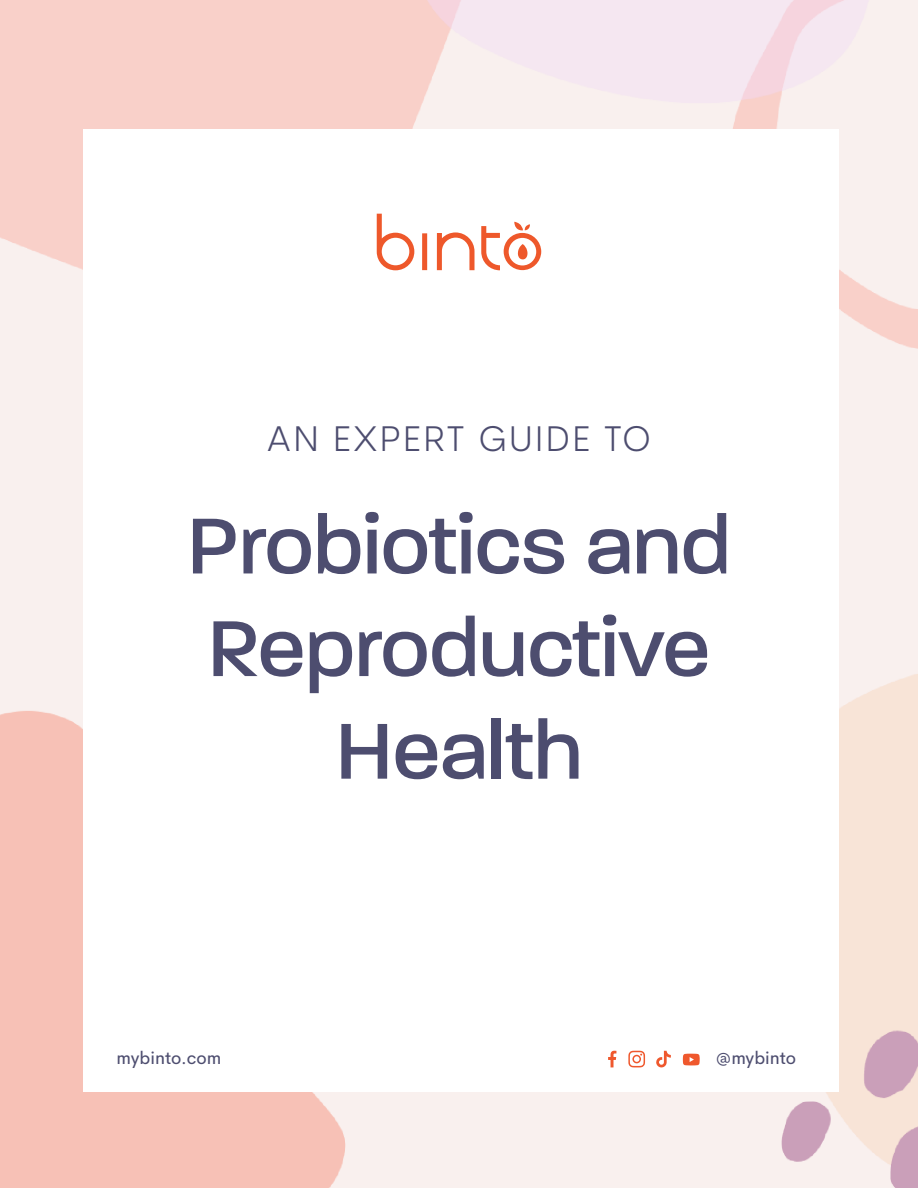
<style>
.page{position:relative;width:918px;height:1188px;background:#fff}
.page>*{position:absolute;margin:0;border:0;box-sizing:border-box;transform-origin:0 0}
.t1{font:500 85.5px/102.6px "Paralucent";color:#4d4d6f;text-align:center}
.t2{font:300 36px "Cerebri Sans Pro";letter-spacing:.07em;color:#4d4d6f}
.t3{font:17.7px "Cerebri Sans";color:#4d4d6f}
</style>
<div class="page">
<svg style="left:377px;top:214px;width:37px;height:56px"></svg>
<div style="left:422px;top:233px;width:5px;height:37px;background:#ee582b"></div>
<svg style="left:437px;top:232px;width:38px;height:38px"></svg>
<svg style="left:481px;top:222px;width:60px;height:48px"></svg>
<svg style="left:608px;top:1051px;width:8px;height:16px"></svg>
<svg style="left:628px;top:1051px;width:17px;height:16px"></svg>
<svg style="left:656px;top:1051px;width:15px;height:16px"></svg>
<svg style="left:683px;top:1054px;width:17px;height:11px"></svg>
<p class="t2" style="left:267px;top:415px;width:385px">AN EXPERT GUIDE TO</p>
<p class="t1" style="left:187px;top:494px;width:545px">Probiotics and<br>Reproductive<br>Health</p>
<p class="t3" style="left:117px;top:1044px;width:106px">mybinto.com</p>
<p class="t3" style="left:716px;top:1044px;width:82px">@mybinto</p>
</div>
